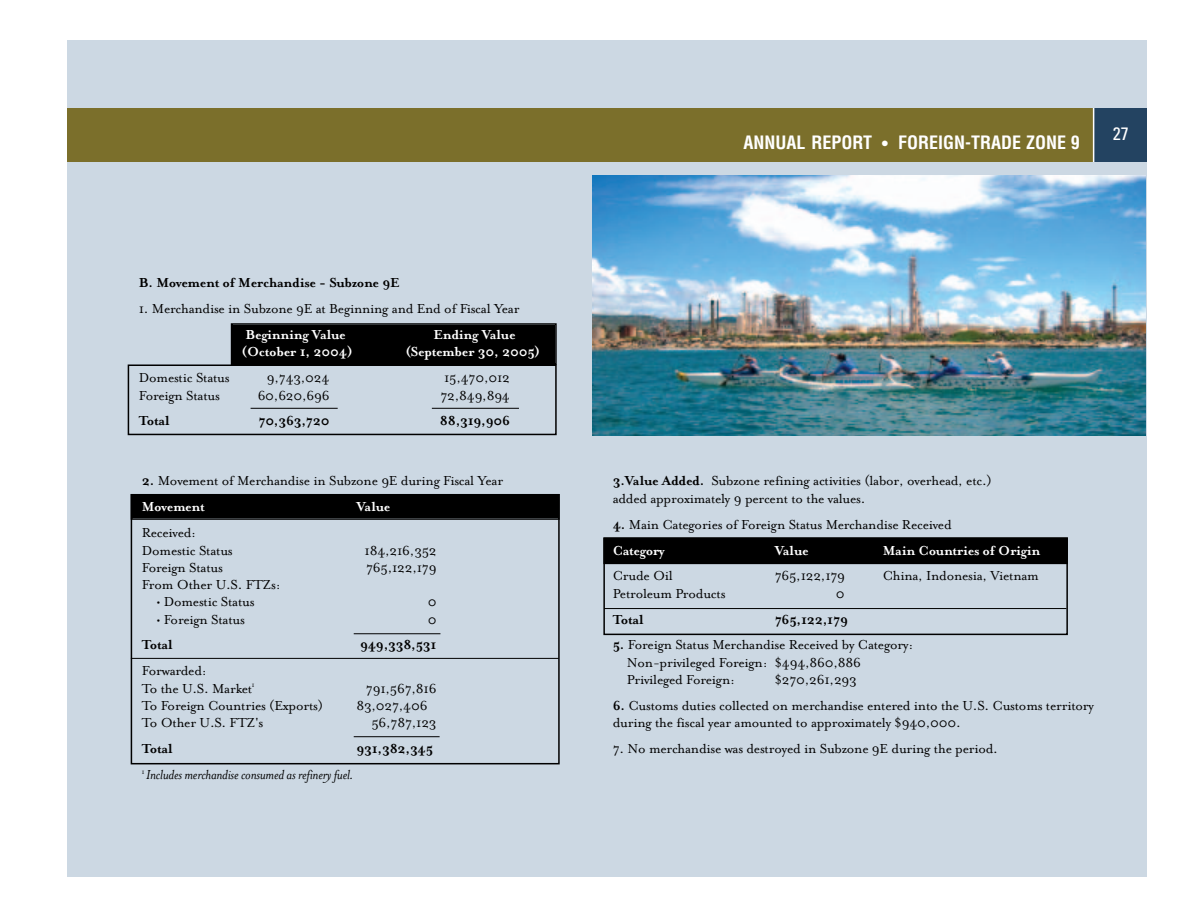
<style>
.page{position:relative;width:1188px;height:918px;background:#fff}
.page>*{position:absolute;margin:0;border:0;box-sizing:border-box;transform-origin:0 0}
.t1{font:700 condensed 18px "Helvetica";color:#fff}
.t2{font:condensed 18px "Univers";color:#fff}
.t3{font:15px/17.2px "Mrs Eaves Roman";letter-spacing:-.02em;color:#000}
.t4{font:700 15px "Mrs Eaves";letter-spacing:-.02em;color:#000}
.t5{font:700 15px "Mrs Eaves";letter-spacing:-.02em;color:#fff}
.t6{font:italic 15px "Mrs Eaves";letter-spacing:-.015em;color:#000}
.s1{font-family:"Mrs Eaves";font-weight:700}
.s2{font-size:15px}
</style>
<div class="page">
<div style="left:68px;top:40px;width:1080px;height:838px;background:#ccd8e3"></div>
<div style="left:68px;top:108px;width:1080px;height:54px;background:#7b6f2b"></div>
<div style="left:1094px;top:108px;width:54px;height:54px;background:#234361"></div>
<hr style="left:1093px;top:108px;width:1px;height:54px;background:#fff">
<div style="left:128px;top:364px;width:429px;height:71px;border:2px solid #000"></div>
<div style="left:131px;top:494px;width:429px;height:270px;border:2px solid #000"></div>
<div style="left:603px;top:537px;width:465px;height:98px;border:2px solid #000"></div>
<div style="left:605px;top:539px;width:461px;height:24px;background:#000"></div>
<div style="left:603px;top:537px;width:465px;height:27px;border:2px solid #000"></div>
<div style="left:132px;top:495px;width:426px;height:23px;background:#000"></div>
<div style="left:131px;top:494px;width:429px;height:26px;border:2px solid #000"></div>
<div style="left:232px;top:325px;width:323px;height:39px;background:#000"></div>
<div style="left:231px;top:323px;width:326px;height:42px;border:2px solid #000"></div>
<hr style="left:251px;top:408px;width:87px;height:1px;background:#000">
<hr style="left:432px;top:408px;width:87px;height:1px;background:#000">
<hr style="left:354px;top:633px;width:86px;height:1px;background:#000">
<hr style="left:131px;top:658px;width:428px;height:1px;background:#000">
<hr style="left:354px;top:736px;width:86px;height:1px;background:#000">
<img style="left:592px;top:176px;width:554px;height:260px">
<hr style="left:604px;top:608px;width:462px;height:1px;background:#000">
<p class="t4" style="left:139px;top:273px;width:262px">B. Movement of Merchandise - Subzone 9E</p>
<p class="t3" style="left:139px;top:299px;width:382px">1. Merchandise in Subzone 9E at Beginning and End of Fiscal Year</p>
<p class="t5" style="left:246px;top:325px;width:102px">Beginning Value</p>
<p class="t5" style="left:433px;top:325px;width:84px">Ending Value</p>
<p class="t5" style="left:242px;top:342px;width:112px">(October 1, 2004)</p>
<p class="t5" style="left:406px;top:342px;width:136px">(September 30, 2005)</p>
<p class="t3" style="left:139px;top:368px;width:92px">Domestic Status</p>
<p class="t3" style="left:267px;top:368px;width:64px">9,743,024</p>
<p class="t3" style="left:444px;top:368px;width:67px">15,470,012</p>
<p class="t3" style="left:139px;top:386px;width:83px">Foreign Status</p>
<p class="t3" style="left:258px;top:386px;width:73px">60,620,696</p>
<p class="t3" style="left:440px;top:386px;width:71px">72,849,894</p>
<p class="t4" style="left:139px;top:411px;width:33px">Total</p>
<p class="t4" style="left:258px;top:411px;width:73px">70,363,720</p>
<p class="t4" style="left:440px;top:411px;width:72px">88,319,906</p>
<p class="t3" style="left:142px;top:472px;width:363px"><span class="s1">2.</span> Movement of Merchandise in Subzone 9E during Fiscal Year</p>
<p class="t5" style="left:142px;top:497px;width:64px">Movement</p>
<p class="t5" style="left:357px;top:497px;width:35px">Value</p>
<p class="t3" style="left:142px;top:523px;width:92px">Received:<br>Domestic Status</p>
<p class="t3" style="left:365px;top:541px;width:74px">184,216,352</p>
<p class="t3" style="left:142px;top:558px;width:83px">Foreign Status</p>
<p class="t3" style="left:366px;top:558px;width:72px">765,122,179</p>
<p class="t3" style="left:142px;top:575px;width:141px">From Other U.S. FTZs:</p>
<p class="t3" style="left:156px;top:592px;width:100px">• Domestic Status</p>
<p class="t3" style="left:428px;top:592px;width:10px">0</p>
<p class="t3" style="left:156px;top:610px;width:90px">• Foreign Status</p>
<p class="t3" style="left:428px;top:610px;width:10px">0</p>
<p class="t4" style="left:142px;top:635px;width:33px">Total</p>
<p class="t4" style="left:360px;top:635px;width:78px">949,338,531</p>
<p class="t3" style="left:142px;top:661px;width:114px">Forwarded:<br>To the U.S. Market<sup>1</sup></p>
<p class="t3" style="left:366px;top:679px;width:72px">791,567,816</p>
<p class="t3" style="left:142px;top:696px;width:183px">To Foreign Countries (Exports)</p>
<p class="t3" style="left:356px;top:696px;width:73px">83,027,406</p>
<p class="t3" style="left:142px;top:713px;width:123px">To Other U.S. FTZ's</p>
<p class="t3" style="left:371px;top:713px;width:67px">56,787,123</p>
<p class="t4" style="left:142px;top:739px;width:33px">Total</p>
<p class="t4" style="left:357px;top:739px;width:78px">931,382,345</p>
<p class="t6" style="left:142px;top:765px;width:213px"><sup>1</sup> Includes merchandise consumed as refinery fuel.</p>
<p class="t1" style="left:743px;top:135px;width:338px">ANNUAL REPORT <span class="s2">•</span> FOREIGN-TRADE ZONE 9</p>
<p class="t2" style="left:1113px;top:127px;width:17px">27</p>
<p class="t3" style="left:613px;top:472px;width:381px"><span class="s1">3.Value Added.</span> Subzone refining activities (labor, overhead, etc.) added approximately 9 percent to the values.</p>
<p class="t3" style="left:613px;top:515px;width:340px"><span class="s1">4.</span> Main Categories of Foreign Status Merchandise Received</p>
<p class="t5" style="left:613px;top:541px;width:53px">Category</p>
<p class="t5" style="left:775px;top:541px;width:35px">Value</p>
<p class="t5" style="left:883px;top:541px;width:159px">Main Countries of Origin</p>
<p class="t3" style="left:613px;top:567px;width:62px">Crude Oil</p>
<p class="t3" style="left:775px;top:567px;width:72px">765,122,179</p>
<p class="t3" style="left:883px;top:567px;width:158px">China, Indonesia, Vietnam</p>
<p class="t3" style="left:613px;top:584px;width:114px">Petroleum Products</p>
<p class="t3" style="left:836px;top:584px;width:10px">0</p>
<p class="t4" style="left:613px;top:610px;width:33px">Total</p>
<p class="t4" style="left:775px;top:610px;width:75px">765,122,179</p>
<p class="t3" style="left:627px;top:636px;width:288px;text-indent:-14px"><span class="s1">5.</span> Foreign Status Merchandise Received by Category:<br>Non-privileged Foreign: $494,860,886<br>Privileged Foreign:</p>
<p class="t3" style="left:775px;top:670px;width:84px">$270,261,293</p>
<p class="t3" style="left:613px;top:696px;width:483px"><span class="s1">6.</span> Customs duties collected on merchandise entered into the U.S. Customs territory during the fiscal year amounted to approximately $940,000.</p>
<p class="t3" style="left:613px;top:739px;width:387px">7. No merchandise was destroyed in Subzone 9E during the period.</p>
</div>
